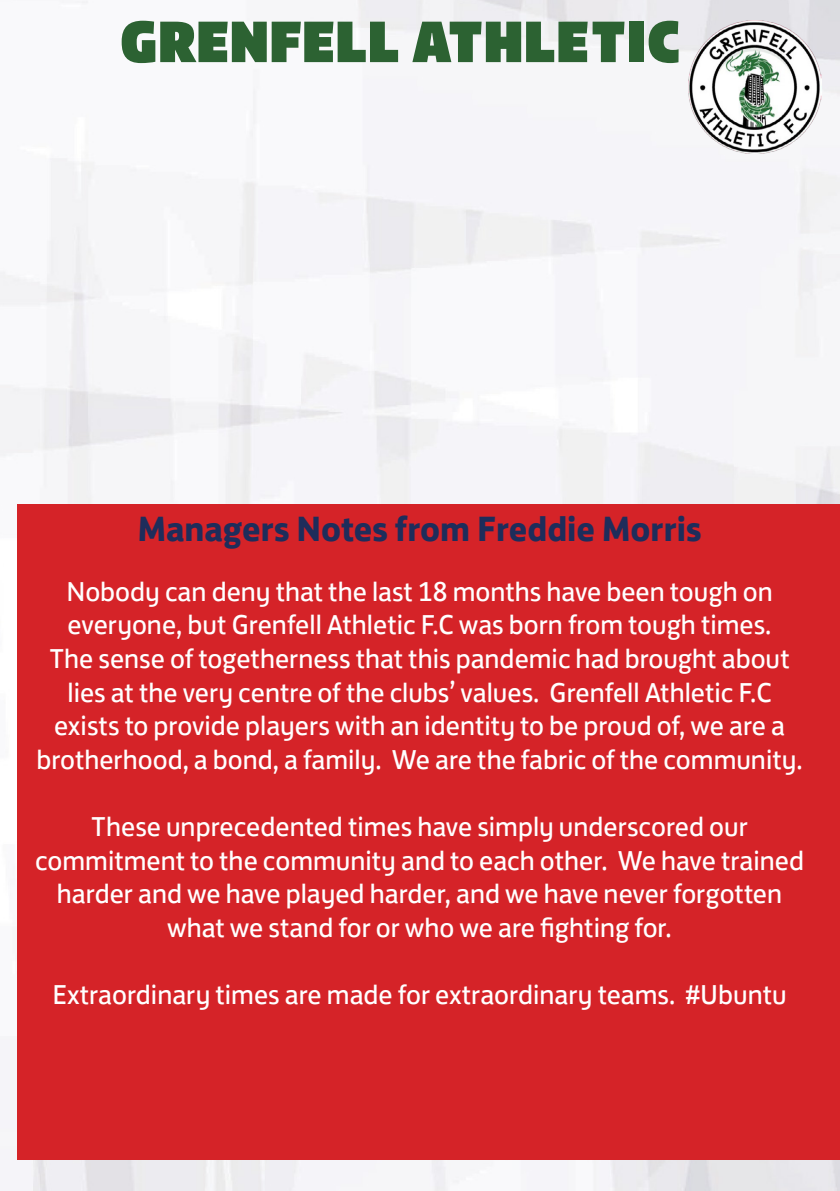
<style>
.page{position:relative;width:840px;height:1191px;background:#fff}
.page>*{position:absolute;margin:0;border:0;box-sizing:border-box;transform-origin:0 0}
.t1{font:60px "FS Jack Poster";color:#2c6232}
.t2{font:700 36px "FS Jack";color:#1e2d5b}
.t3{font:28px/33.6px "FS Jack";color:#fff;text-align:center}
</style>
<div class="page">
<img style="left:0;top:0;width:839px;height:1191px">
<div style="left:18px;top:505px;width:821px;height:654px;background:#d52328"></div>
<img style="left:687px;top:21px;width:133px;height:132px">
<h1 class="t1" style="left:119px;top:-11px;width:562px">GRENFELL ATHLETIC</h1>
<p class="t2" style="left:138px;top:498px;width:565px">Managers Notes from Freddie Morris</p>
<p class="t3" style="left:36px;top:572px;width:767px">Nobody can deny that the last 18 months have been tough on everyone, but Grenfell Athletic F.C was born from tough times.<br>The sense of togetherness that this pandemic had brought about lies at the very centre of the clubs’ values. Grenfell Athletic F.C exists to provide players with an identity to be proud of, we are a brotherhood, a bond, a family. We are the fabric of the community.</p>
<p class="t3" style="left:35px;top:807px;width:770px">These unprecedented times have simply underscored our commitment to the community and to each other. We have trained harder and we have played harder, and we have never forgotten what we stand for or who we are fighting for.</p>
<p class="t3" style="left:52px;top:975px;width:735px">Extraordinary times are made for extraordinary teams. #Ubuntu</p>
</div>
